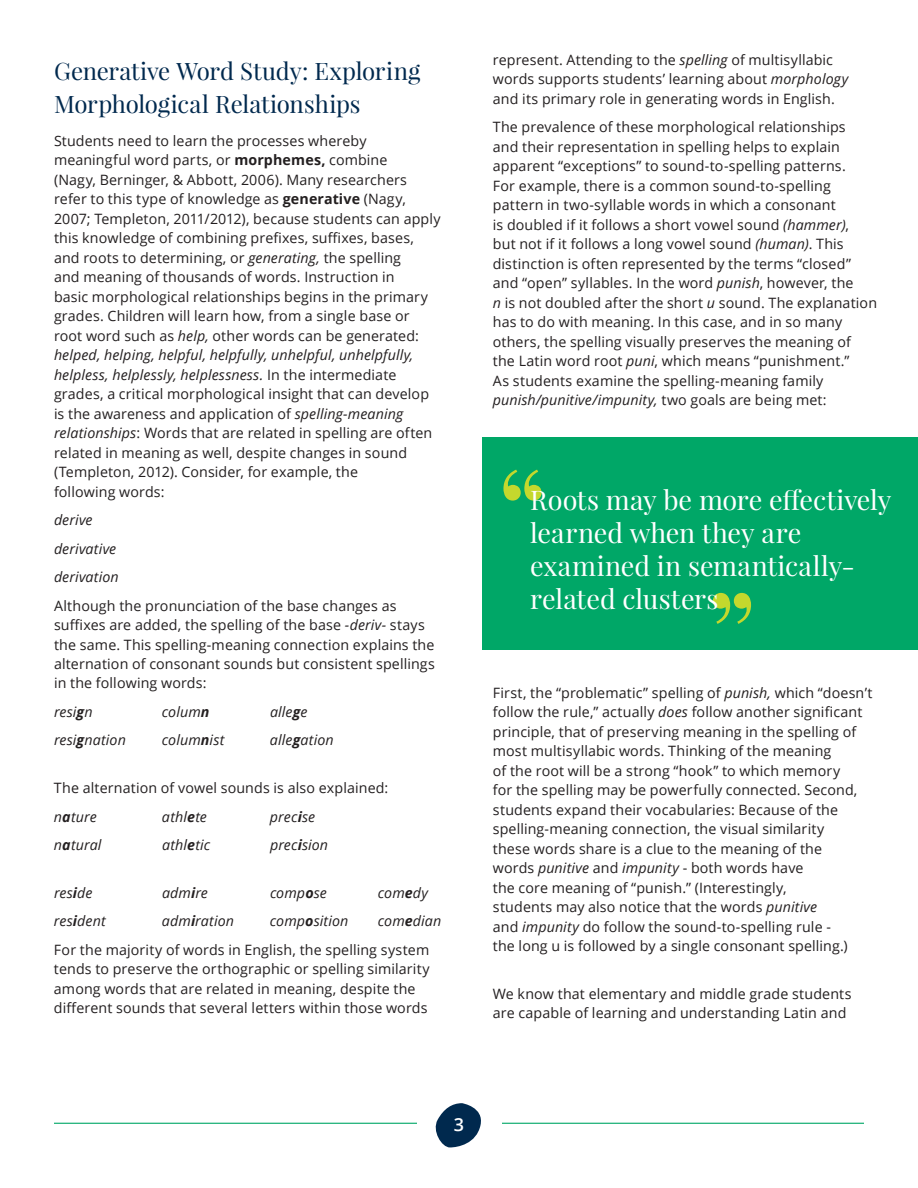
<style>
.page{position:relative;width:918px;height:1188px;background:#fff}
.page>*{position:absolute;margin:0;border:0;box-sizing:border-box;transform-origin:0 0}
.t1{font:123px "Playfair Display";color:#c4d82d}
.t2{font:27px/33px "Playfair Display";letter-spacing:-.005em;color:#fff}
.t3{font:24px/33px "Playfair Display";letter-spacing:-.005em;color:#00294e}
.t4{font:600 18px "Open Sans";color:#fff}
.t5{font:14.25px/19.5px "Open Sans";letter-spacing:.01em;color:#231f20}
.t6{font:italic 14.25px/28.3px "Open Sans";letter-spacing:.005em;color:#231f20}
.s1{font-weight:700}
.s2{font-style:italic}
.s3{font-weight:700;font-style:italic}
</style>
<div class="page">
<hr style="left:54px;top:1123px;width:810px;height:1px;background:#00a767">
<div style="left:417px;top:1114px;width:84px;height:74px;background:#fff"></div>
<svg style="left:435px;top:1103px;width:46px;height:44px"></svg>
<div style="left:483px;top:437px;width:435px;height:213px;background:#00a767"></div>
<h3 class="t3" style="left:54px;top:54px;width:368px">Generative Word Study: Exploring<br>Morphological Relationships</h3>
<p class="t5" style="left:54px;top:131px;width:388px">Students need to learn the processes whereby meaningful word parts, or <span class="s1">morphemes,</span> combine<br>(Nagy, Berninger, &amp; Abbott, 2006). Many researchers refer to this type of knowledge as <span class="s1">generative</span> (Nagy, 2007; Templeton, 2011/2012), because students can apply this knowledge of combining prefixes, suffixes, bases, and roots to determining, or <span class="s2">generating,</span> the spelling<br>and meaning of thousands of words. Instruction in<br>basic morphological relationships begins in the primary grades. Children will learn how, from a single base or root word such as <span class="s2">help,</span> other words can be generated: <span class="s2">helped, helping, helpful, helpfully, unhelpful, unhelpfully, helpless, helplessly, helplessness.</span> In the intermediate grades, a critical morphological insight that can develop is the awareness and application of <span class="s2">spelling-meaning relationships</span>: Words that are related in spelling are often related in meaning as well, despite changes in sound (Templeton, 2012). Consider, for example, the<br>following words:</p>
<p class="t6" style="left:54px;top:506px;width:66px">derive derivative derivation</p>
<p class="t5" style="left:54px;top:595px;width:382px">Although the pronunciation of the base changes as suffixes are added, the spelling of the base <span class="s2">-deriv-</span> stays the same. This spelling-meaning connection explains the alternation of consonant sounds but consistent spellings in the following words:</p>
<p class="t6" style="left:54px;top:697px;width:40px">resi<span class="s1">g</span>n</p>
<p class="t6" style="left:162px;top:697px;width:49px">colum<span class="s1">n</span></p>
<p class="t6" style="left:270px;top:697px;width:39px">alle<span class="s1">g</span>e</p>
<p class="t6" style="left:54px;top:726px;width:73px">resi<span class="s1">g</span>nation</p>
<p class="t6" style="left:162px;top:726px;width:64px">colum<span class="s1">n</span>ist</p>
<p class="t6" style="left:270px;top:726px;width:65px">alle<span class="s1">g</span>ation</p>
<p class="t5" style="left:54px;top:774px;width:336px;line-height:28.3px">The alternation of vowel sounds is also explained: <span class="s2">n</span><span class="s3">a</span><span class="s2">ture</span></p>
<p class="t6" style="left:162px;top:802px;width:46px">athl<span class="s1">e</span>te</p>
<p class="t6" style="left:270px;top:802px;width:47px">prec<span class="s1">i</span>se</p>
<p class="t6" style="left:54px;top:830px;width:49px">n<span class="s1">a</span>tural</p>
<p class="t6" style="left:162px;top:830px;width:50px">athl<span class="s1">e</span>tic</p>
<p class="t6" style="left:270px;top:830px;width:60px">prec<span class="s1">i</span>sion</p>
<p class="t6" style="left:54px;top:878px;width:40px">res<span class="s1">i</span>de</p>
<p class="t6" style="left:162px;top:878px;width:48px">adm<span class="s1">i</span>re</p>
<p class="t6" style="left:270px;top:878px;width:58px">comp<span class="s1">o</span>se</p>
<p class="t6" style="left:378px;top:878px;width:52px">com<span class="s1">e</span>dy</p>
<p class="t6" style="left:54px;top:907px;width:53px">res<span class="s1">i</span>dent</p>
<p class="t6" style="left:162px;top:907px;width:74px">adm<span class="s1">i</span>ration</p>
<p class="t6" style="left:270px;top:907px;width:80px">comp<span class="s1">o</span>sition</p>
<p class="t5" style="left:54px;top:907px;width:389px;line-height:28.3px;text-indent:324px"><span class="s2">com</span><span class="s3">e</span><span class="s2">dian<br></span>For the majority of words in English, the spelling system</p>
<p class="t5" style="left:54px;top:959px;width:377px">tends to preserve the orthographic or spelling similarity among words that are related in meaning, despite the different sounds that several letters within those words</p>
<p class="t5" style="left:493px;top:50px;width:357px">represent. Attending to the <span class="s2">spelling</span> of multisyllabic words supports students’ learning about <span class="s2">morphology </span>and its primary role in generating words in English.</p>
<p class="t5" style="left:493px;top:117px;width:386px">The prevalence of these morphological relationships<br>and their representation in spelling helps to explain apparent “exceptions” to sound-to-spelling patterns.<br>For example, there is a common sound-to-spelling pattern in two-syllable words in which a consonant<br>is doubled if it follows a short vowel sound <span class="s2">(hammer)</span>,<br>but not if it follows a long vowel sound <span class="s2">(human)</span>. This distinction is often represented by the terms “closed” and “open” syllables. In the word <span class="s2">punish</span>, however, the<br><span class="s2">n</span> is not doubled after the short <span class="s2">u</span> sound. The explanation has to do with meaning. In this case, and in so many others, the spelling visually preserves the meaning of<br>the Latin word root <span class="s2">puni</span>, which means “punishment.”<br>As students examine the spelling-meaning family <span class="s2">punish/punitive/impunity,</span> two goals are being met:</p>
<h1 class="t1" style="left:497px;top:435px;width:53px">“</h1>
<h2 class="t2" style="left:530px;top:483px;width:363px">Roots may be more effectively learned when they are examined in semantically&shy;related clusters</h2>
<h1 class="t1" style="left:706px;top:559px;width:53px">”</h1>
<p class="t5" style="left:493px;top:682px;width:381px">First, the “problematic” spelling of <span class="s2">punish,</span> which “doesn’t follow the rule,” actually <span class="s2">does</span> follow another significant principle, that of preserving meaning in the spelling of most multisyllabic words. Thinking of the meaning<br>of the root will be a strong “hook” to which memory<br>for the spelling may be powerfully connected. Second, students expand their vocabularies: Because of the spelling-meaning connection, the visual similarity<br>these words share is a clue to the meaning of the<br>words <span class="s2">punitive</span> and <span class="s2">impunity</span> - both words have<br>the core meaning of “punish.” (Interestingly,<br>students may also notice that the words <span class="s2">punitive<br></span>and <span class="s2">impunity</span> do follow the sound-to-spelling rule -<br>the long u is followed by a single consonant spelling.)</p>
<p class="t5" style="left:493px;top:984px;width:360px">We know that elementary and middle grade students are capable of learning and understanding Latin and</p>
<p class="t4" style="left:454px;top:1112px;width:12px">3</p>
</div>
